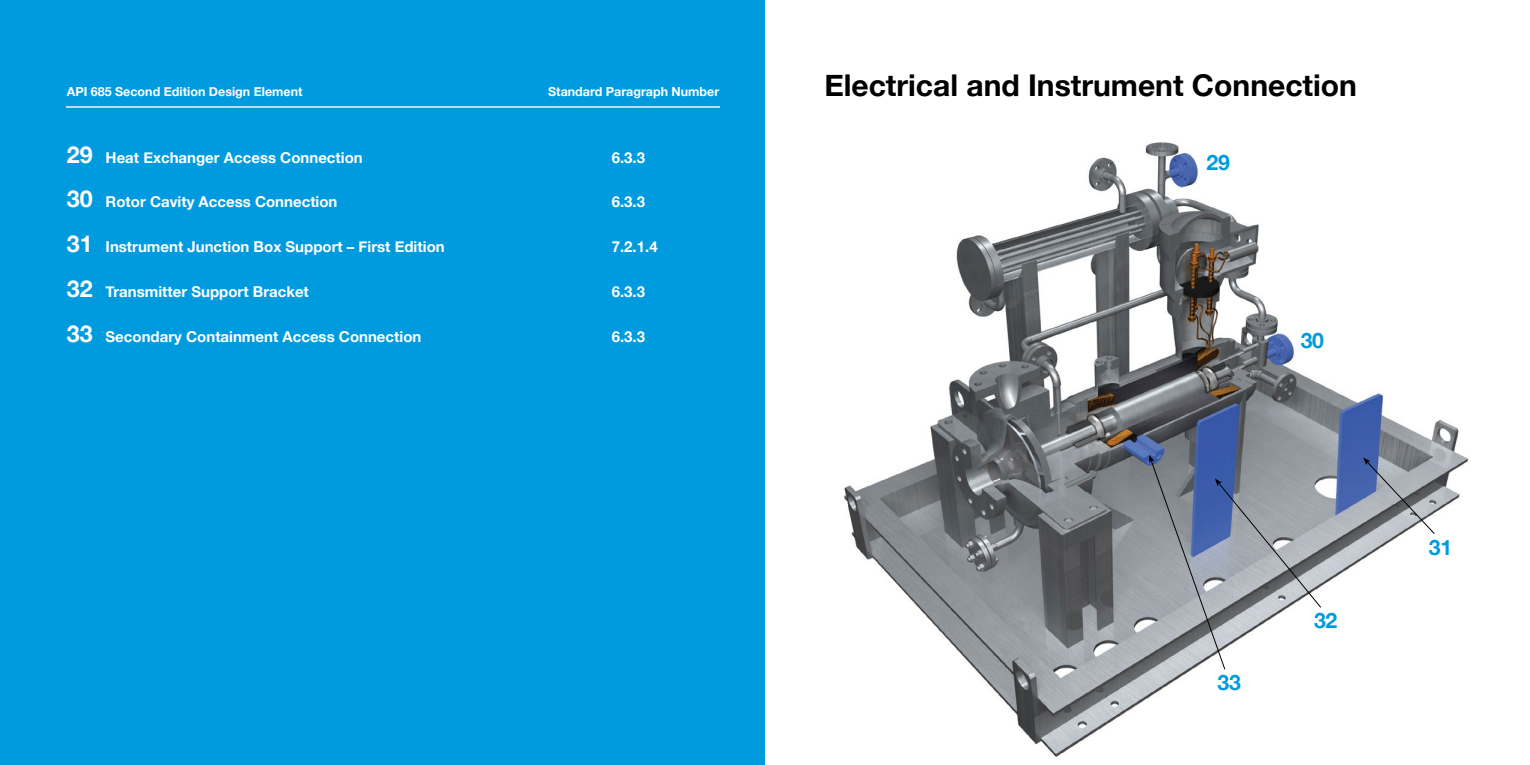
<style>
.page{position:relative;width:1530px;height:765px;background:#fff}
.page>*{position:absolute;margin:0;border:0;box-sizing:border-box;transform-origin:0 0}
.t1{font:700 30px "Helvetica Neue";color:#000}
.t2{font:700 21.25px "Helvetica Neue";letter-spacing:-.02em;color:#009bde}
.t3{font:700 15px "Helvetica Neue";color:#fff}
.t4{font:700 12.5px "Helvetica Neue";color:#fff}
.s1{font-size:23.25px}
</style>
<div class="page">
<div style="left:0;top:0;width:765px;height:765px;background:#009bde"></div>
<hr style="left:67px;top:107px;width:653px;height:1px;background:#b3e1f5">
<img style="left:843px;top:142px;width:626px;height:616px">
<svg style="left:1363px;top:458px;width:72px;height:77px;background:#959ca6"></svg>
<svg style="left:1149px;top:455px;width:173px;height:215px"></svg>
<p class="t4" style="left:67px;top:81px;width:237px">API 685 Second Edition Design Element</p>
<p class="t4" style="left:548px;top:81px;width:173px">Standard Paragraph Number</p>
<p class="t3" style="left:67px;top:145px;width:298px"><span class="s1">29</span> Heat Exchanger Access Connection</p>
<p class="t3" style="left:612px;top:145px;width:35px">6.3.3</p>
<p class="t3" style="left:67px;top:190px;width:272px"><span class="s1">30</span> Rotor Cavity Access Connection</p>
<p class="t3" style="left:612px;top:190px;width:35px">6.3.3</p>
<p class="t3" style="left:67px;top:235px;width:379px"><span class="s1">31</span> Instrument Junction Box Support – First Edition</p>
<p class="t3" style="left:612px;top:235px;width:47px">7.2.1.4</p>
<p class="t3" style="left:67px;top:280px;width:244px"><span class="s1">32</span> Transmitter Support Bracket</p>
<p class="t3" style="left:612px;top:280px;width:35px">6.3.3</p>
<p class="t3" style="left:67px;top:325px;width:356px"><span class="s1">33</span> Secondary Containment Access Connection</p>
<p class="t3" style="left:612px;top:325px;width:35px">6.3.3</p>
<h1 class="t1" style="left:824px;top:62px;width:534px">Electrical and Instrument Connection</h1>
<h2 class="t2" style="left:1207px;top:146px;width:25px">29</h2>
<h2 class="t2" style="left:1301px;top:324px;width:25px">30</h2>
<h2 class="t2" style="left:1218px;top:666px;width:25px">33</h2>
<h2 class="t2" style="left:1314px;top:604px;width:25px">32</h2>
<h2 class="t2" style="left:1429px;top:530px;width:25px">31</h2>
</div>
